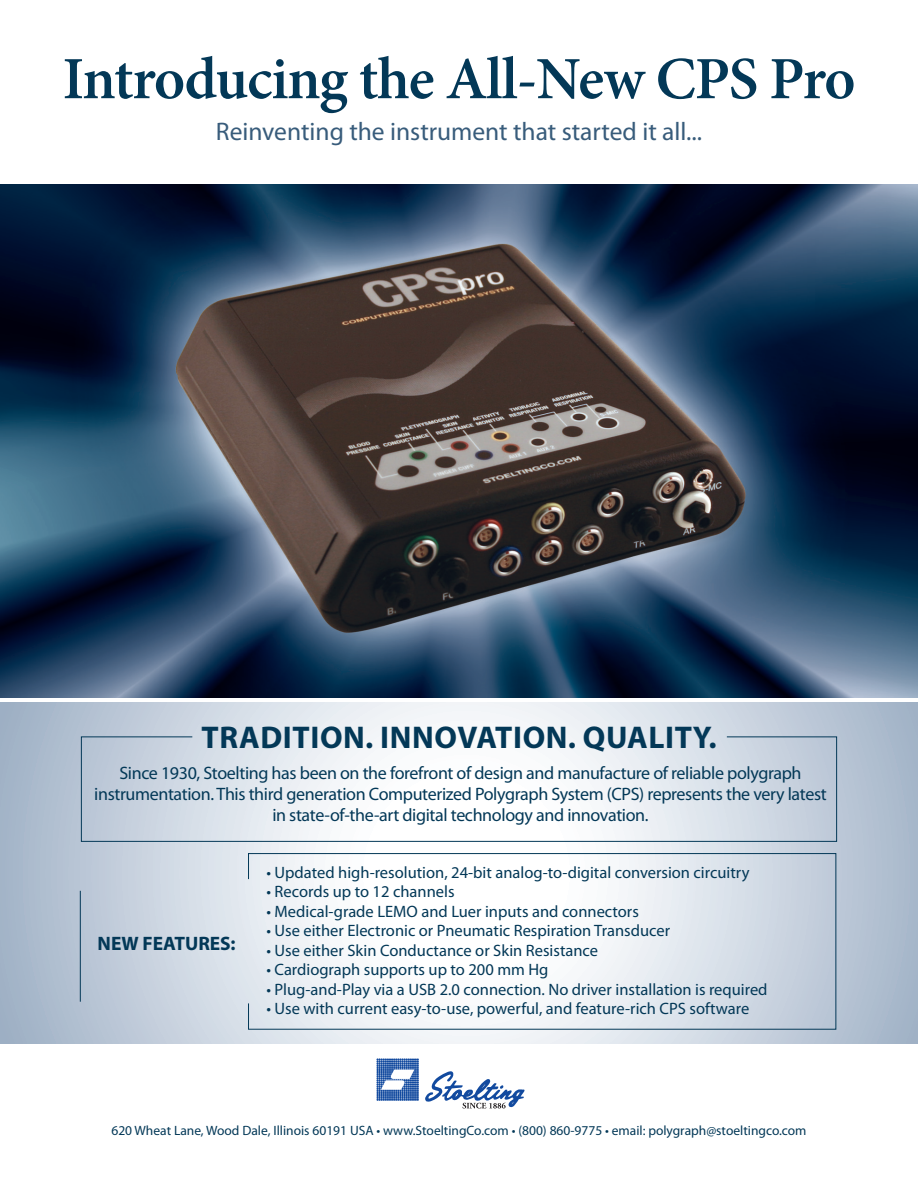
<style>
.page{position:relative;width:918px;height:1188px;background:#fff}
.page>*{position:absolute;margin:0;border:0;box-sizing:border-box;transform-origin:0 0}
.t1{font:600 60px "Minion Pro";letter-spacing:-.02em;color:#033857}
.t2{font:700 31.5px "Myriad Pro";letter-spacing:.02em;color:#033857}
.t3{font:25.5px "Myriad Pro";color:#385c7b}
.t4{font:700 19.5px "Myriad Pro";color:#033857}
.t5{font:18px/21px "Myriad Pro";letter-spacing:-.02em;color:#033857;text-align:center}
.t6{font:16.5px "Myriad Pro";color:#033857}
.t7{font:13.5px "Myriad Pro";color:#033857}
</style>
<div class="page">
<img style="left:0;top:184px;width:918px;height:513px">
<svg style="left:0;top:702px;width:918px;height:342px;background:#c4cfdc"></svg>
<svg style="left:425px;top:1071px;width:99px;height:37px"></svg>
<svg style="left:377px;top:1058px;width:42px;height:43px"></svg>
<svg style="left:81px;top:736px;width:756px;height:106px"></svg>
<svg style="left:248px;top:853px;width:589px;height:177px"></svg>
<hr style="left:80px;top:891px;width:1px;height:111px;background:#033857">
<p class="t1" style="left:63px;top:38px;width:794px">Introducing the All-New CPS Pro</p>
<p class="t3" style="left:216px;top:116px;width:488px">Reinventing the instrument that started it all...</p>
<p class="t2" style="left:202px;top:717px;width:517px">TRADITION. INNOVATION. QUALITY.</p>
<p class="t5" style="left:94px;top:762px;width:734px">Since 1930, Stoelting has been on the forefront of design and manufacture of reliable polygraph instrumentation. This third generation Computerized Polygraph System (CPS) represents the very latest in state-of-the-art digital technology and innovation.</p>
<p class="t4" style="left:98px;top:931px;width:140px">NEW FEATURES:</p>
<p class="t6" style="left:266px;top:862px;width:485px">• Updated high-resolution, 24-bit analog-to-digital conversion circuitry</p>
<p class="t6" style="left:266px;top:881px;width:190px">• Records up to 12 channels</p>
<p class="t6" style="left:266px;top:901px;width:374px">• Medical-grade LEMO and Luer inputs and connectors</p>
<p class="t6" style="left:266px;top:920px;width:405px">• Use either Electronic or Pneumatic Respiration Transducer</p>
<p class="t6" style="left:266px;top:940px;width:333px">• Use either Skin Conductance or Skin Resistance</p>
<p class="t6" style="left:266px;top:959px;width:283px">• Cardiograph supports up to 200 mm Hg</p>
<p class="t6" style="left:266px;top:979px;width:503px">• Plug-and-Play via a USB 2.0 connection. No driver installation is required</p>
<p class="t6" style="left:266px;top:998px;width:484px">• Use with current easy-to-use, powerful, and feature-rich CPS software</p>
<p class="t7" style="left:111px;top:1122px;width:697px">620 Wheat Lane, Wood Dale, Illinois 60191 USA • www.StoeltingCo.com • (800) 860-9775 • email: polygraph@stoeltingco.com</p>
</div>
